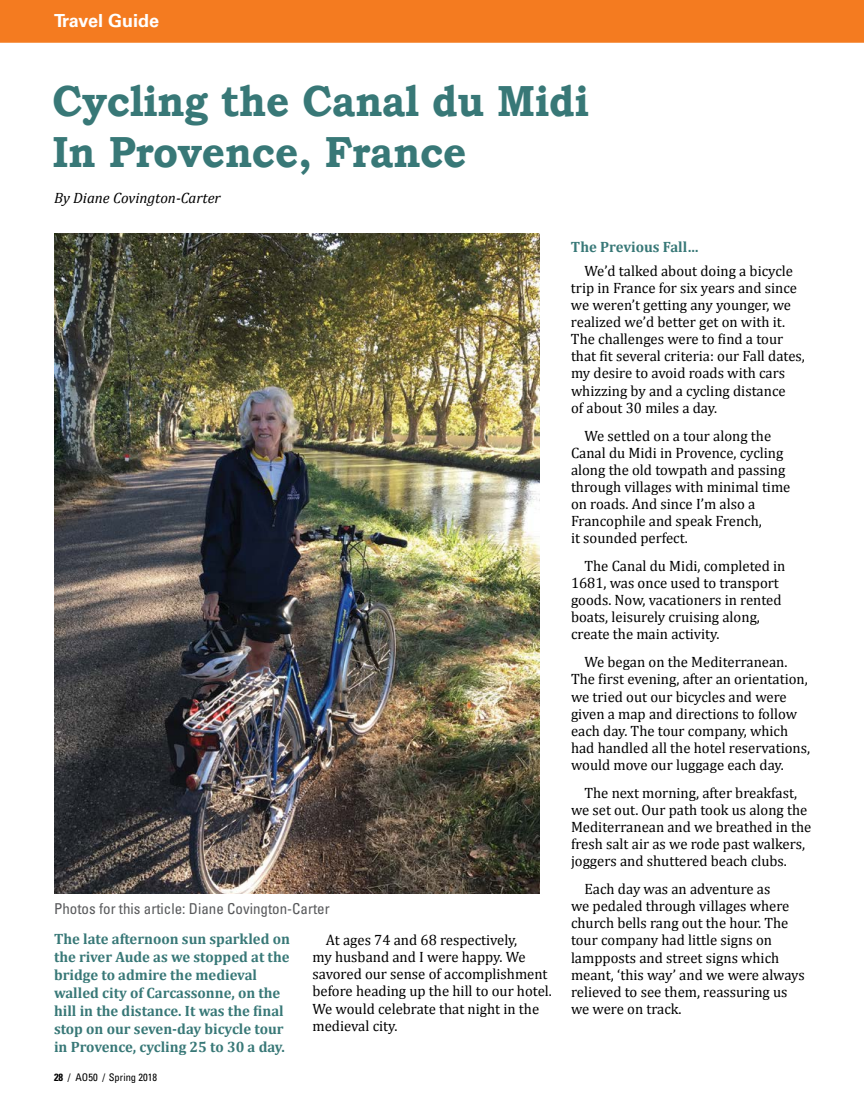
<style>
.page{position:relative;width:864px;height:1107px;background:#fff}
.page>*{position:absolute;margin:0;border:0;box-sizing:border-box;transform-origin:0 0}
.t1{font:700 43.5px/51px "Bookman Old Style";letter-spacing:-.01em;color:#387877;scale:.93 1}
.t2{font:700 18px "Univers";color:#fff}
.t3{font:15px/17.1px "Cambria";color:#000}
.t4{font:700 15px/18px "Cambria";color:#387877}
.t5{font:condensed 15px "Univers";color:#58595b}
.t6{font:italic 15px "Cambria";color:#000}
.t7{font:condensed 10.5px "Univers LT Std";color:#000}
.s1{font-weight:700}
</style>
<div class="page">
<div style="left:0;top:0;width:864px;height:43px;background:#f47b20"></div>
<img style="left:54px;top:233px;width:486px;height:661px">
<p class="t2" style="left:54px;top:10px;width:107px">Travel Guide</p>
<h1 class="t1" style="left:52px;top:75px;width:578px">Cycling the Canal du Midi<br>In Provence, France</h1>
<p class="t6" style="left:54px;top:187px;width:168px">By Diane Covington-Carter</p>
<p class="t5" style="left:54px;top:899px;width:277px">Photos for this article: Diane Covington-Carter</p>
<p class="t4" style="left:54px;top:930px;width:237px">The late afternoon sun sparkled on the river Aude as we stopped at the bridge to admire the medieval walled city of Carcassonne, on the hill in the distance. It was the final stop on our seven-day bicycle tour in Provence, cycling 25 to 30 a day.</p>
<p class="t3" style="left:312px;top:931px;width:241px;text-indent:13px">At ages 74 and 68 respectively,<br>my husband and I were happy. We savored our sense of accomplishment before heading up the hill to our hotel.<br>We would celebrate that night in the medieval city.</p>
<p class="t7" style="left:54px;top:1070px;width:105px"><span class="s1">28</span> / AO50 / Spring 2018</p>
<p class="t4" style="left:571px;top:237px;width:129px">The Previous Fall…</p>
<p class="t3" style="left:571px;top:262px;width:235px;text-indent:13px">We’d talked about doing a bicycle trip in France for six years and since we weren’t getting any younger, we realized we’d better get on with it.<br>The challenges were to find a tour that fit several criteria: our Fall dates, my desire to avoid roads with cars whizzing by and a cycling distance<br>of about 30 miles a day.</p>
<p class="t3" style="left:571px;top:427px;width:221px;text-indent:13px">We settled on a tour along the<br>Canal du Midi in Provence, cycling along the old towpath and passing through villages with minimal time on roads. And since I’m also a<br>Francophile and speak French,<br>it sounded perfect.</p>
<p class="t3" style="left:571px;top:557px;width:216px;text-indent:13px">The Canal du Midi, completed in<br>1681, was once used to transport goods. Now, vacationers in rented boats, leisurely cruising along, create the main activity.</p>
<p class="t3" style="left:571px;top:654px;width:241px;text-indent:13px">We began on the Mediterranean.<br>The first evening, after an orientation, we tried out our bicycles and were given a map and directions to follow each day. The tour company, which had handled all the hotel reservations, would move our luggage each day.</p>
<p class="t3" style="left:571px;top:784px;width:242px;text-indent:13px">The next morning, after breakfast, we set out. Our path took us along the Mediterranean and we breathed in the fresh salt air as we rode past walkers, joggers and shuttered beach clubs.</p>
<p class="t3" style="left:571px;top:880px;width:235px;text-indent:13px">Each day was an adventure as<br>we pedaled through villages where church bells rang out the hour. The tour company had little signs on lampposts and street signs which meant, ‘this way’ and we were always relieved to see them, reassuring us we were on track.</p>
</div>
